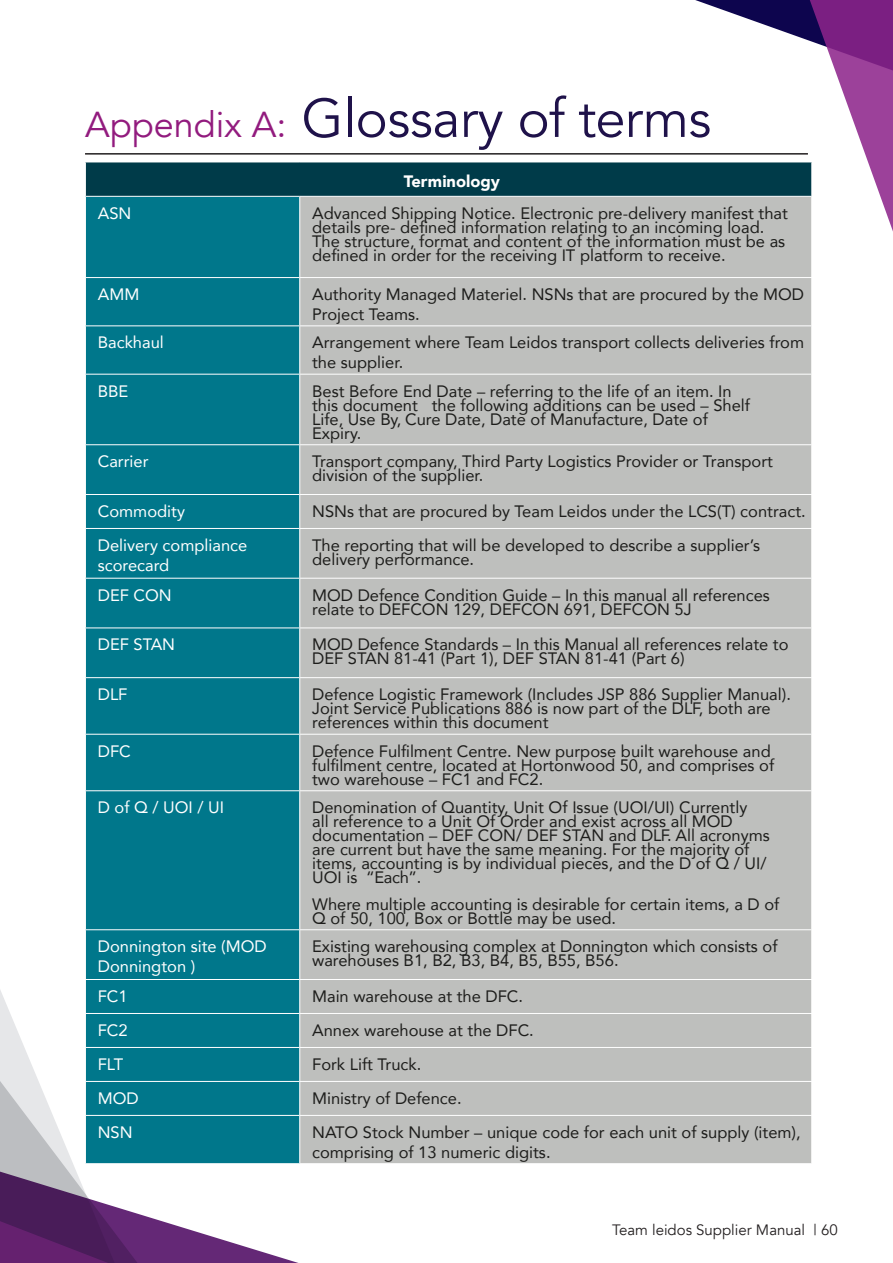
<style>
.page{position:relative;width:893px;height:1263px;background:#fff}
.page>*{position:absolute;margin:0;border:0;box-sizing:border-box;transform-origin:0 0}
.t1{font:54px "Avenir";letter-spacing:-.01em;color:#1f124a}
.t2{font:16.5px/14px "Avenir";color:#1d1d1b}
.t3{font:16.5px/19.8px "Avenir";color:#fff}
.t4{font:900 16.5px "Avenir";color:#fff}
.t5{font:15px "Avenir";color:#231f20}
.s1{font-size:36px;color:#921b7e}
</style>
<div class="page">
<svg style="left:695px;top:0;width:198px;height:232px"></svg>
<svg style="left:0;top:990px;width:242px;height:273px"></svg>
<hr style="left:85px;top:153px;width:723px;height:2px;background:#231f20">
<div style="left:85px;top:162px;width:727px;height:34px;background:#003b49"></div>
<div style="left:86px;top:197px;width:213px;height:966px;background:#00778b"></div>
<div style="left:300px;top:197px;width:511px;height:966px;background:#bebfbd"></div>
<hr style="left:85px;top:162px;width:215px;height:1px;background:#fff">
<hr style="left:85px;top:162px;width:1px;height:34px;background:#fff">
<hr style="left:300px;top:162px;width:512px;height:1px;background:#fff">
<hr style="left:811px;top:162px;width:1px;height:34px;background:#fff">
<hr style="left:300px;top:196px;width:512px;height:1px;background:#fff">
<hr style="left:811px;top:197px;width:1px;height:80px;background:#fff">
<hr style="left:85px;top:277px;width:215px;height:1px;background:#fff">
<hr style="left:300px;top:277px;width:512px;height:1px;background:#fff">
<hr style="left:85px;top:325px;width:215px;height:1px;background:#fff">
<hr style="left:300px;top:325px;width:512px;height:1px;background:#fff">
<hr style="left:85px;top:374px;width:215px;height:1px;background:#fff">
<hr style="left:300px;top:374px;width:512px;height:1px;background:#fff">
<hr style="left:85px;top:444px;width:215px;height:1px;background:#fff">
<hr style="left:300px;top:444px;width:512px;height:1px;background:#fff">
<hr style="left:85px;top:494px;width:215px;height:1px;background:#fff">
<hr style="left:300px;top:494px;width:512px;height:1px;background:#fff">
<hr style="left:85px;top:528px;width:215px;height:1px;background:#fff">
<hr style="left:300px;top:528px;width:512px;height:1px;background:#fff">
<hr style="left:85px;top:578px;width:215px;height:1px;background:#fff">
<hr style="left:300px;top:578px;width:512px;height:1px;background:#fff">
<hr style="left:85px;top:627px;width:215px;height:1px;background:#fff">
<hr style="left:300px;top:627px;width:512px;height:1px;background:#fff">
<hr style="left:85px;top:677px;width:215px;height:1px;background:#fff">
<hr style="left:300px;top:677px;width:512px;height:1px;background:#fff">
<hr style="left:85px;top:734px;width:215px;height:1px;background:#fff">
<hr style="left:300px;top:734px;width:512px;height:1px;background:#fff">
<hr style="left:85px;top:790px;width:215px;height:1px;background:#fff">
<hr style="left:300px;top:790px;width:512px;height:1px;background:#fff">
<hr style="left:85px;top:929px;width:215px;height:1px;background:#fff">
<hr style="left:300px;top:929px;width:512px;height:1px;background:#fff">
<hr style="left:85px;top:979px;width:215px;height:1px;background:#fff">
<hr style="left:85px;top:980px;width:1px;height:33px;background:#fff">
<hr style="left:300px;top:979px;width:512px;height:1px;background:#fff">
<hr style="left:85px;top:1013px;width:215px;height:1px;background:#fff">
<hr style="left:85px;top:1014px;width:1px;height:33px;background:#fff">
<hr style="left:300px;top:1013px;width:512px;height:1px;background:#fff">
<hr style="left:85px;top:1047px;width:215px;height:1px;background:#fff">
<hr style="left:85px;top:1048px;width:1px;height:33px;background:#fff">
<hr style="left:300px;top:1047px;width:512px;height:1px;background:#fff">
<hr style="left:85px;top:1081px;width:215px;height:1px;background:#fff">
<hr style="left:85px;top:1082px;width:1px;height:33px;background:#fff">
<hr style="left:300px;top:1081px;width:512px;height:1px;background:#fff">
<hr style="left:85px;top:1115px;width:215px;height:1px;background:#fff">
<hr style="left:85px;top:1116px;width:1px;height:47px;background:#fff">
<hr style="left:300px;top:1115px;width:512px;height:1px;background:#fff">
<hr style="left:85px;top:1163px;width:215px;height:1px;background:#fff">
<h1 class="t1" style="left:85px;top:86px;width:628px"><span class="s1">Appendix A:</span> Glossary of terms</h1>
<p class="t4" style="left:404px;top:167px;width:98px">Terminology</p>
<p class="t3" style="left:98px;top:203px;width:35px">ASN</p>
<p class="t2" style="left:312px;top:206px;width:477px">Advanced Shipping Notice. Electronic pre-delivery manifest that details pre- defined information relating to an incoming load.<br>The structure, format and content of the information must be as defined in order for the receiving IT platform to receive.</p>
<p class="t3" style="left:98px;top:284px;width:43px">AMM</p>
<p class="t2" style="left:312px;top:284px;width:493px;line-height:19.8px">Authority Managed Materiel. NSNs that are procured by the MOD<br>Project Teams.</p>
<p class="t3" style="left:98px;top:332px;width:68px">Backhaul</p>
<p class="t2" style="left:312px;top:332px;width:493px;line-height:19.8px">Arrangement where Team Leidos transport collects deliveries from the supplier.</p>
<p class="t3" style="left:98px;top:381px;width:32px">BBE</p>
<p class="t2" style="left:312px;top:383px;width:439px">Best Before End Date – referring to the life of an item. In this document the following additions can be used – Shelf Life, Use By, Cure Date, Date of Manufacture, Date of Expiry.</p>
<p class="t3" style="left:98px;top:451px;width:52px">Carrier</p>
<p class="t2" style="left:312px;top:454px;width:462px">Transport company, Third Party Logistics Provider or Transport division of the supplier.</p>
<p class="t3" style="left:98px;top:501px;width:89px">Commodity</p>
<p class="t2" style="left:312px;top:504px;width:495px">NSNs that are procured by Team Leidos under the LCS(T) contract.</p>
<p class="t3" style="left:98px;top:535px;width:151px">Delivery compliance scorecard</p>
<p class="t2" style="left:312px;top:538px;width:449px">The reporting that will be developed to describe a supplier’s delivery performance.</p>
<p class="t3" style="left:98px;top:585px;width:75px">DEF CON</p>
<p class="t2" style="left:312px;top:587px;width:459px">MOD Defence Condition Guide – In this manual all references relate to DEFCON 129, DEFCON 691, DEFCON 5J</p>
<p class="t3" style="left:98px;top:634px;width:79px">DEF STAN</p>
<p class="t2" style="left:312px;top:637px;width:478px">MOD Defence Standards – In this Manual all references relate to<br>DEF STAN 81-41 (Part 1), DEF STAN 81-41 (Part 6)</p>
<p class="t3" style="left:98px;top:684px;width:31px">DLF</p>
<p class="t2" style="left:312px;top:687px;width:480px">Defence Logistic Framework (Includes JSP 886 Supplier Manual).<br>Joint Service Publications 886 is now part of the DLF, both are references within this document</p>
<p class="t3" style="left:98px;top:741px;width:35px">DFC</p>
<p class="t2" style="left:312px;top:743px;width:464px">Defence Fulfilment Centre. New purpose built warehouse and fulfilment centre, located at Hortonwood 50, and comprises of two warehouse – FC1 and FC2.</p>
<p class="t3" style="left:98px;top:797px;width:128px">D of Q / UOI / UI</p>
<p class="t2" style="left:312px;top:800px;width:459px">Denomination of Quantity, Unit Of Issue (UOI/UI) Currently<br>all reference to a Unit Of Order and exist across all MOD documentation – DEF CON/ DEF STAN and DLF. All acronyms are current but have the same meaning. For the majority of items, accounting is by individual pieces, and the D of Q / UI/ UOI is “Each”.</p>
<p class="t2" style="left:312px;top:896px;width:469px">Where multiple accounting is desirable for certain items, a D of<br>Q of 50, 100, Box or Bottle may be used.</p>
<p class="t3" style="left:98px;top:936px;width:171px">Donnington site (MOD<br>Donnington )</p>
<p class="t2" style="left:312px;top:939px;width:467px">Existing warehousing complex at Donnington which consists of warehouses B1, B2, B3, B4, B5, B55, B56.</p>
<p class="t3" style="left:98px;top:986px;width:31px">FC1</p>
<p class="t2" style="left:312px;top:989px;width:212px">Main warehouse at the DFC.</p>
<p class="t3" style="left:98px;top:1020px;width:31px">FC2</p>
<p class="t2" style="left:312px;top:1023px;width:223px">Annex warehouse at the DFC.</p>
<p class="t3" style="left:98px;top:1054px;width:27px">FLT</p>
<p class="t2" style="left:312px;top:1057px;width:111px">Fork Lift Truck.</p>
<p class="t3" style="left:98px;top:1088px;width:42px">MOD</p>
<p class="t2" style="left:312px;top:1091px;width:151px">Ministry of Defence.</p>
<p class="t3" style="left:98px;top:1122px;width:36px">NSN</p>
<p class="t2" style="left:312px;top:1122px;width:490px;line-height:19.8px">NATO Stock Number – unique code for each unit of supply (item), comprising of 13 numeric digits.</p>
<p class="t5" style="left:612px;top:1221px;width:227px">Team leidos Supplier Manual | 60</p>
</div>
